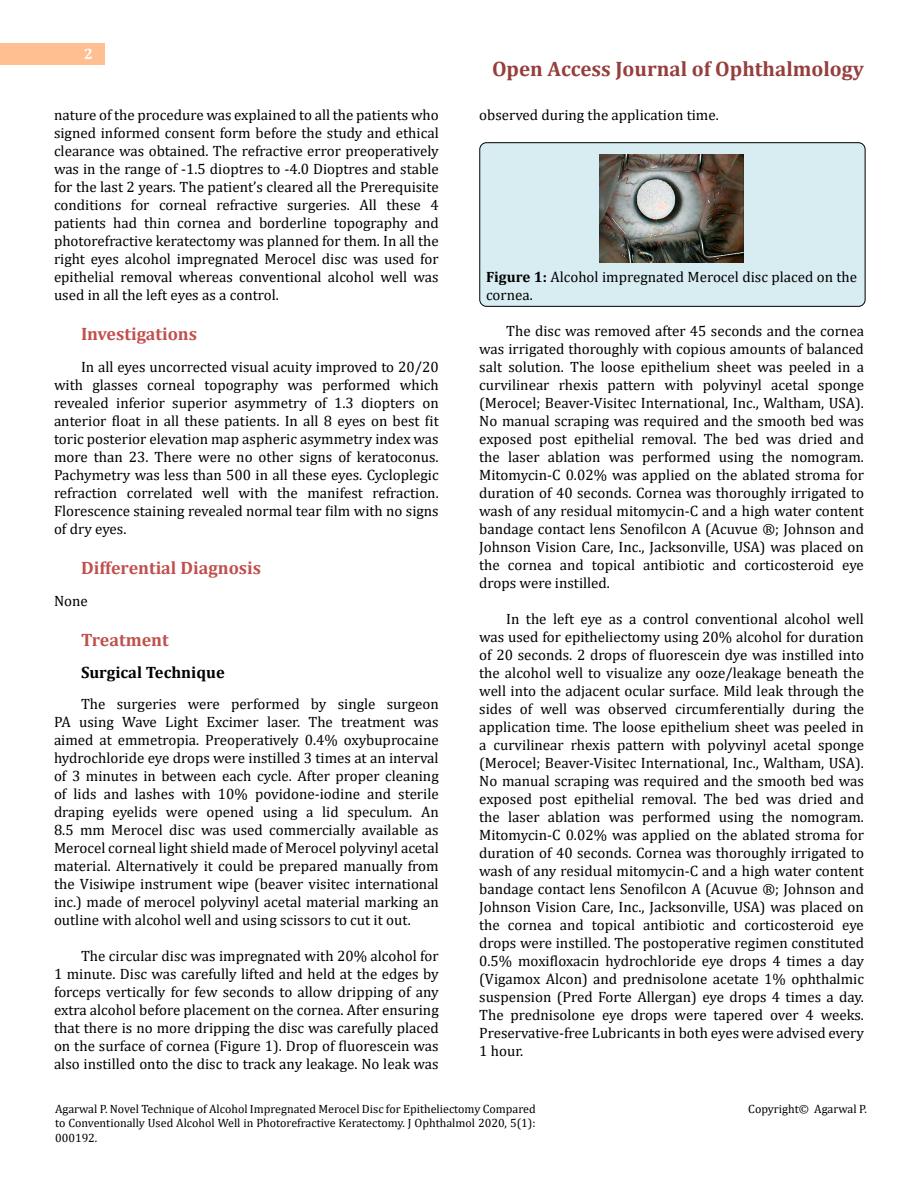
<style>
.page{position:relative;width:918px;height:1188px;background:#fff}
.page>*{position:absolute;margin:0;border:0;box-sizing:border-box;transform-origin:0 0}
.t1{font:700 21px "Cambria";color:#953f3c}
.t2{font:700 18px "Cambria";color:#c0504d}
.t3{font:700 16.5px "Cambria";color:#000}
.t4{font:15px/18px "Cambria";color:#000;text-align:justify}
.t5{font:700 15px "Cambria";color:#fff}
.t6{font:12px/14.4px "Cambria";color:#000;text-align:justify}
.s1{font-weight:700}
</style>
<div class="page">
<div style="left:0;top:43px;width:105px;height:21px;background:#ffbf91"></div>
<div style="left:480px;top:143px;width:385px;height:163px;background:#d8edf2;border-radius:7px"></div>
<div style="left:479px;top:142px;width:387px;height:165px;border:1px solid #000;border-radius:7px"></div>
<img style="left:600px;top:154px;width:144px;height:108px">
<p class="t5" style="left:84px;top:44px;width:10px">2</p>
<p class="t4" style="left:54px;top:105px;width:386px">nature of the procedure was explained to all the patients who signed informed consent form before the study and ethical clearance was obtained. The refractive error preoperatively was in the range of -1.5 dioptres to -4.0 Dioptres and stable for the last 2 years. The patient’s cleared all the Prerequisite conditions for corneal refractive surgeries. All these 4 patients had thin cornea and borderline topography and photorefractive keratectomy was planned for them. In all the right eyes alcohol impregnated Merocel disc was used for epithelial removal whereas conventional alcohol well was used in all the left eyes as a control.</p>
<p class="t2" style="left:81px;top:321px;width:118px">Investigations</p>
<p class="t4" style="left:54px;top:357px;width:386px;text-indent:27px">In all eyes uncorrected visual acuity improved to 20/20 with glasses corneal topography was performed which revealed inferior superior asymmetry of 1.3 diopters on anterior float in all these patients. In all 8 eyes on best fit toric posterior elevation map aspheric asymmetry index was more than 23. There were no other signs of keratoconus.<br>Pachymetry was less than 500 in all these eyes. Cycloplegic refraction correlated well with the manifest refraction.<br>Florescence staining revealed normal tear film with no signs of dry eyes.</p>
<p class="t2" style="left:81px;top:555px;width:182px">Differential Diagnosis</p>
<p class="t4" style="left:54px;top:591px;width:35px">None</p>
<p class="t2" style="left:81px;top:627px;width:89px">Treatment</p>
<p class="t3" style="left:81px;top:660px;width:145px">Surgical Technique</p>
<p class="t4" style="left:54px;top:695px;width:386px;text-indent:27px">The surgeries were performed by single surgeon PA using Wave Light Excimer laser. The treatment was aimed at emmetropia. Preoperatively 0.4% oxybuprocaine hydrochloride eye drops were instilled 3 times at an interval of 3 minutes in between each cycle. After proper cleaning of lids and lashes with 10% povidone-iodine and sterile draping eyelids were opened using a lid speculum. An 8.5 mm Merocel disc was used commercially available as Merocel corneal light shield made of Merocel polyvinyl acetal material. Alternatively it could be prepared manually from the Visiwipe instrument wipe (beaver visitec international inc.) made of merocel polyvinyl acetal material marking an outline with alcohol well and using scissors to cut it out.</p>
<p class="t4" style="left:54px;top:947px;width:386px;text-indent:27px">The circular disc was impregnated with 20% alcohol for 1 minute. Disc was carefully lifted and held at the edges by forceps vertically for few seconds to allow dripping of any extra alcohol before placement on the cornea. After ensuring that there is no more dripping the disc was carefully placed on the surface of cornea (Figure 1). Drop of fluorescein was also instilled onto the disc to track any leakage. No leak was</p>
<h1 class="t1" style="left:492px;top:54px;width:373px">Open Access Journal of Ophthalmology</h1>
<p class="t4" style="left:479px;top:105px;width:241px">observed during the application time.</p>
<p class="t4" style="left:486px;top:267px;width:373px"><span class="s1">Figure 1:</span> Alcohol impregnated Merocel disc placed on the cornea.</p>
<p class="t4" style="left:479px;top:321px;width:386px;text-indent:27px">The disc was removed after 45 seconds and the cornea was irrigated thoroughly with copious amounts of balanced salt solution. The loose epithelium sheet was peeled in a curvilinear rhexis pattern with polyvinyl acetal sponge (Merocel; Beaver-Visitec International, Inc., Waltham, USA).<br>No manual scraping was required and the smooth bed was exposed post epithelial removal. The bed was dried and the laser ablation was performed using the nomogram.<br>Mitomycin-C 0.02% was applied on the ablated stroma for duration of 40 seconds. Cornea was thoroughly irrigated to wash of any residual mitomycin-C and a high water content bandage contact lens Senofilcon A (Acuvue ®; Johnson and Johnson Vision Care, Inc., Jacksonville, USA) was placed on the cornea and topical antibiotic and corticosteroid eye drops were instilled.</p>
<p class="t4" style="left:479px;top:609px;width:386px;text-indent:27px">In the left eye as a control conventional alcohol well was used for epitheliectomy using 20% alcohol for duration of 20 seconds. 2 drops of fluorescein dye was instilled into the alcohol well to visualize any ooze/leakage beneath the well into the adjacent ocular surface. Mild leak through the sides of well was observed circumferentially during the application time. The loose epithelium sheet was peeled in a curvilinear rhexis pattern with polyvinyl acetal sponge (Merocel; Beaver-Visitec International, Inc., Waltham, USA).<br>No manual scraping was required and the smooth bed was exposed post epithelial removal. The bed was dried and the laser ablation was performed using the nomogram.<br>Mitomycin-C 0.02% was applied on the ablated stroma for duration of 40 seconds. Cornea was thoroughly irrigated to wash of any residual mitomycin-C and a high water content bandage contact lens Senofilcon A (Acuvue ®; Johnson and Johnson Vision Care, Inc., Jacksonville, USA) was placed on the cornea and topical antibiotic and corticosteroid eye drops were instilled. The postoperative regimen constituted 0.5% moxifloxacin hydrochloride eye drops 4 times a day (Vigamox Alcon) and prednisolone acetate 1% ophthalmic suspension (Pred Forte Allergan) eye drops 4 times a day.<br>The prednisolone eye drops were tapered over 4 weeks.<br>Preservative-free Lubricants in both eyes were advised every 1 hour.</p>
<p class="t6" style="left:55px;top:1102px;width:482px">Agarwal P. Novel Technique of Alcohol Impregnated Merocel Disc for Epitheliectomy Compared to Conventionally Used Alcohol Well in Photorefractive Keratectomy. J Ophthalmol 2020, 5(1):<br>000192.</p>
<p class="t6" style="left:748px;top:1102px;width:120px">Copyright© Agarwal P.</p>
</div>
